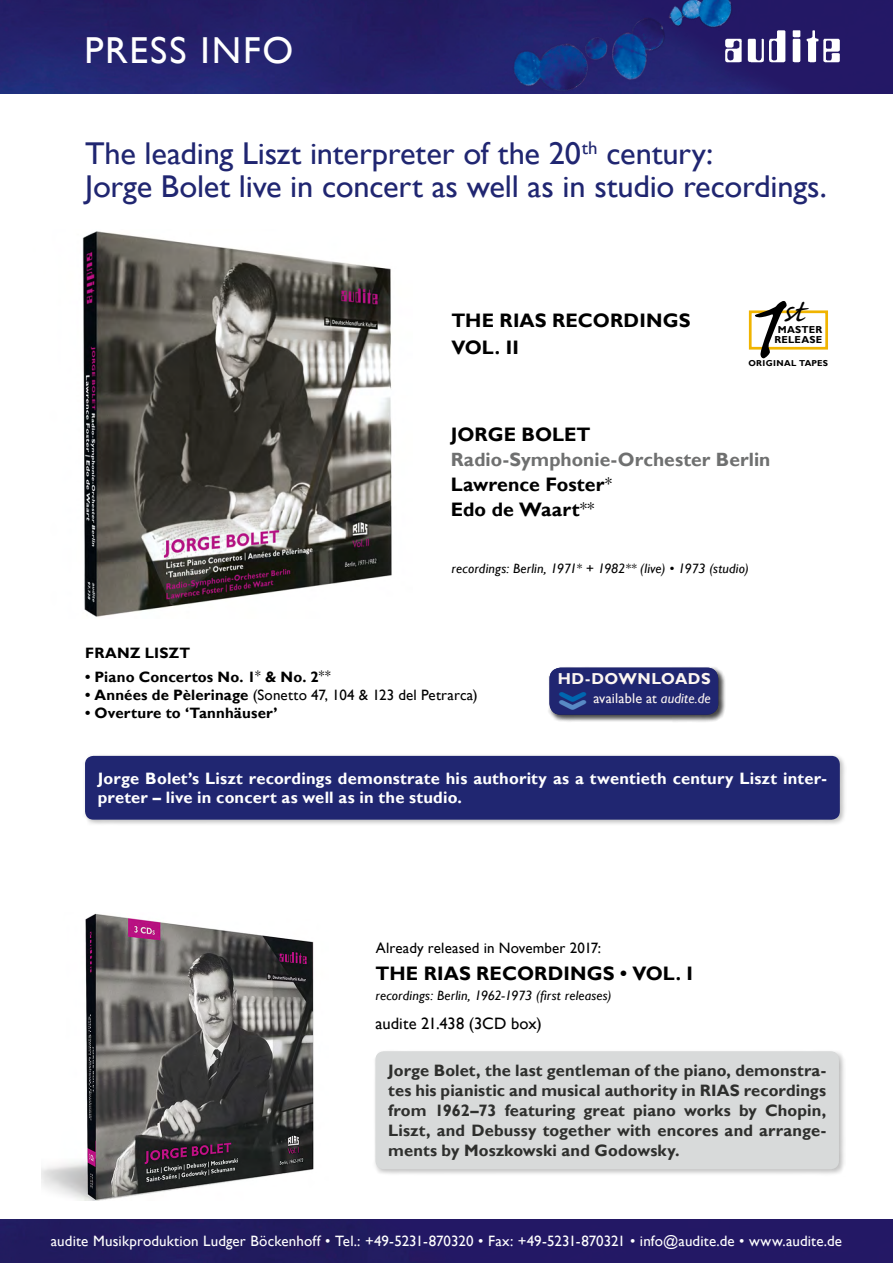
<style>
.page{position:relative;width:893px;height:1263px;background:#fff}
.page>*{position:absolute;margin:0;border:0;box-sizing:border-box;transform-origin:0 0}
.t1{font:120px "Caflisch Script Pro";color:#000;scale:1.04 1}
.t2{font:59.7px "Arial Rounded MT Bold";color:#588ac5;scale:.77 1}
.t3{font:40.8px "Caflisch Script Pro";color:#000}
.t4{font:37.5px "Gill Sans";letter-spacing:.05em;color:#fff}
.t5{font:31.5px/33px "Gill Sans";letter-spacing:-.005em;color:#202671}
.gill_sansMT8_5__pt_e{font:700 19.5px "Gill Sans";letter-spacing:.005em;color:#000}
.gill_sansMT8_5__pt_e-2{font:700 19.2px "Gill Sans";letter-spacing:.005em;color:#6f7070}
.t6{font:700 16.5px/19.8px "Gill Sans";letter-spacing:.005em;color:#2e2f2d;text-align:justify}
.t7{font:700 16.5px/19.8px "Gill Sans";letter-spacing:.01em;color:#fff}
.t8{font:16.5px "Gill Sans";letter-spacing:.005em;color:#000}
.t9{font:700 15.75px "Gill Sans";letter-spacing:.03em;color:#fdf6f1}
.t10{font:15px "Gill Sans";letter-spacing:.005em;color:#fff}
.gill_sansMT8_5__pt_e-3{font:15px "Gill Sans";letter-spacing:.01em;color:#000}
.gill_sansMT8_5__pt_e-4{font:700 15px "Gill Sans";letter-spacing:.015em;color:#000}
.t11{font:14.25px "Gill Sans";letter-spacing:.01em;color:#fdf6f1}
.t12{font:italic 13.5px "Gill Sans";letter-spacing:.015em;color:#000}
.t13{font:700 10.05px "Gill Sans";letter-spacing:.025em;color:#000}
.t14{font:700 8.55px "Gill Sans";letter-spacing:.045em;color:#000}
.s1{font-weight:400;font-size:16.5px}
.s2{font-size:12px}
.s3{font-weight:400;font-size:13.5px}
.s4{font-weight:700}
.s5{font-style:italic}
.s6{color:#0066b0}
</style>
<div class="page">
<div style="left:0;top:1219px;width:893px;height:44px;background:#231865"></div>
<img style="left:0;top:0;width:893px;height:94px">
<img style="left:469px;top:0;width:333px;height:94px">
<img style="left:724px;top:17px;width:117px;height:51px">
<img style="left:82px;top:231px;width:310px;height:386px">
<div style="left:82px;top:753px;width:765px;height:73px;background:#000;opacity:.25"></div>
<div style="left:85px;top:756px;width:755px;height:64px;background:#202671;border-radius:8px"></div>
<img style="left:41px;top:913px;width:273px;height:287px">
<div style="left:373px;top:1049px;width:473px;height:127px;background:#000;opacity:.25"></div>
<div style="left:375px;top:1051px;width:464px;height:118px;background:#d8dada;border-radius:8px"></div>
<div style="left:548px;top:666px;width:178px;height:56px;background:#000;opacity:.5"></div>
<div style="left:549px;top:668px;width:169px;height:47px;background:#202671;border-radius:11px"></div>
<div style="left:749px;top:310px;width:79px;height:40px;border:3px solid #f0b400"></div>
<p class="t4" style="left:84px;top:28px;width:210px">PRESS INFO</p>
<p class="t5" style="left:85px;top:138px;width:743px">The leading Liszt interpreter of the 20<sup>th</sup> century:<br>Jorge Bolet live in concert as well as in studio recordings.</p>
<p class="gill_sansMT8_5__pt_e" style="left:451px;top:309px;width:241px">THE RIAS RECORDINGS</p>
<p class="gill_sansMT8_5__pt_e" style="left:451px;top:336px;width:69px">VOL. II</p>
<p class="t1" style="left:737px;top:265px;width:46px">1</p>
<p class="t3" style="left:783px;top:290px;width:23px">st</p>
<p class="t14" style="left:748px;top:358px;width:81px">ORIGINAL TAPES</p>
<p class="t13" style="left:778px;top:324px;width:46px">MASTER</p>
<p class="t13" style="left:774px;top:334px;width:49px">RELEASE</p>
<p class="gill_sansMT8_5__pt_e" style="left:451px;top:423px;width:141px">JORGE BOLET</p>
<p class="gill_sansMT8_5__pt_e-2" style="left:451px;top:448px;width:321px">Radio-Symphonie-Orchester Berlin</p>
<p class="gill_sansMT8_5__pt_e" style="left:451px;top:473px;width:163px">Lawrence Foster<span class="s1">*</span></p>
<p class="gill_sansMT8_5__pt_e" style="left:451px;top:497px;width:145px">Edo de Waart<span class="s1">**</span></p>
<p class="t12" style="left:452px;top:560px;width:299px">recordings: Berlin, 1971<span class="s2">*</span> + 1982<span class="s2">**</span> (live) • 1973 (studio)</p>
<p class="gill_sansMT8_5__pt_e-4" style="left:85px;top:644px;width:107px">FRANZ LISZT</p>
<p class="gill_sansMT8_5__pt_e-4" style="left:85px;top:668px;width:247px">• Piano Concertos No. 1<span class="s3">*</span> &amp; No. 2<span class="s3">**</span></p>
<p class="gill_sansMT8_5__pt_e-3" style="left:85px;top:686px;width:394px"><span class="s4">• Années de Pèlerinage</span> (Sonetto 47, 104 &amp; 123 del Petrarca)</p>
<p class="gill_sansMT8_5__pt_e-4" style="left:85px;top:704px;width:194px">• Overture to ‘Tannhäuser’</p>
<p class="t9" style="left:558px;top:670px;width:154px">HD-DOWNLOADS</p>
<p class="t11" style="left:593px;top:690px;width:119px">available at <span class="s5">audite.de</span></p>
<p class="t2" style="left:532px;top:713px;width:34px;rotate:-90deg">‹<span class="s6">‹</span></p>
<p class="t7" style="left:98px;top:768px;width:731px">Jorge Bolet’s Liszt recordings demonstrate his authority as a twentieth century Liszt inter&shy;preter – live in concert as well as in the studio.</p>
<p class="gill_sansMT8_5__pt_e-3" style="left:376px;top:939px;width:227px">Already released in November 2017:</p>
<p class="gill_sansMT8_5__pt_e" style="left:375px;top:961px;width:319px">THE RIAS RECORDINGS • VOL. I</p>
<p class="t12" style="left:375px;top:987px;width:238px">recordings: Berlin, 1962-1973 (first releases)</p>
<p class="t8" style="left:375px;top:1014px;width:168px">audite 21.438 (3CD box)</p>
<p class="t6" style="left:388px;top:1061px;width:439px">Jorge Bolet, the last gentleman of the piano, demonstra&shy;tes his pianistic and musical authority in RIAS recordings from 1962–73 featuring great piano works by Chopin, Liszt, and Debussy together with encores and arrange&shy;ments by Moszkowski and Godowsky.</p>
<p class="t10" style="left:51px;top:1232px;width:793px">audite Musikproduktion Ludger Böckenhoff • Tel.: +49-5231-870320 • Fax: +49-5231-870321 • info@audite.de • www.audite.de</p>
</div>
